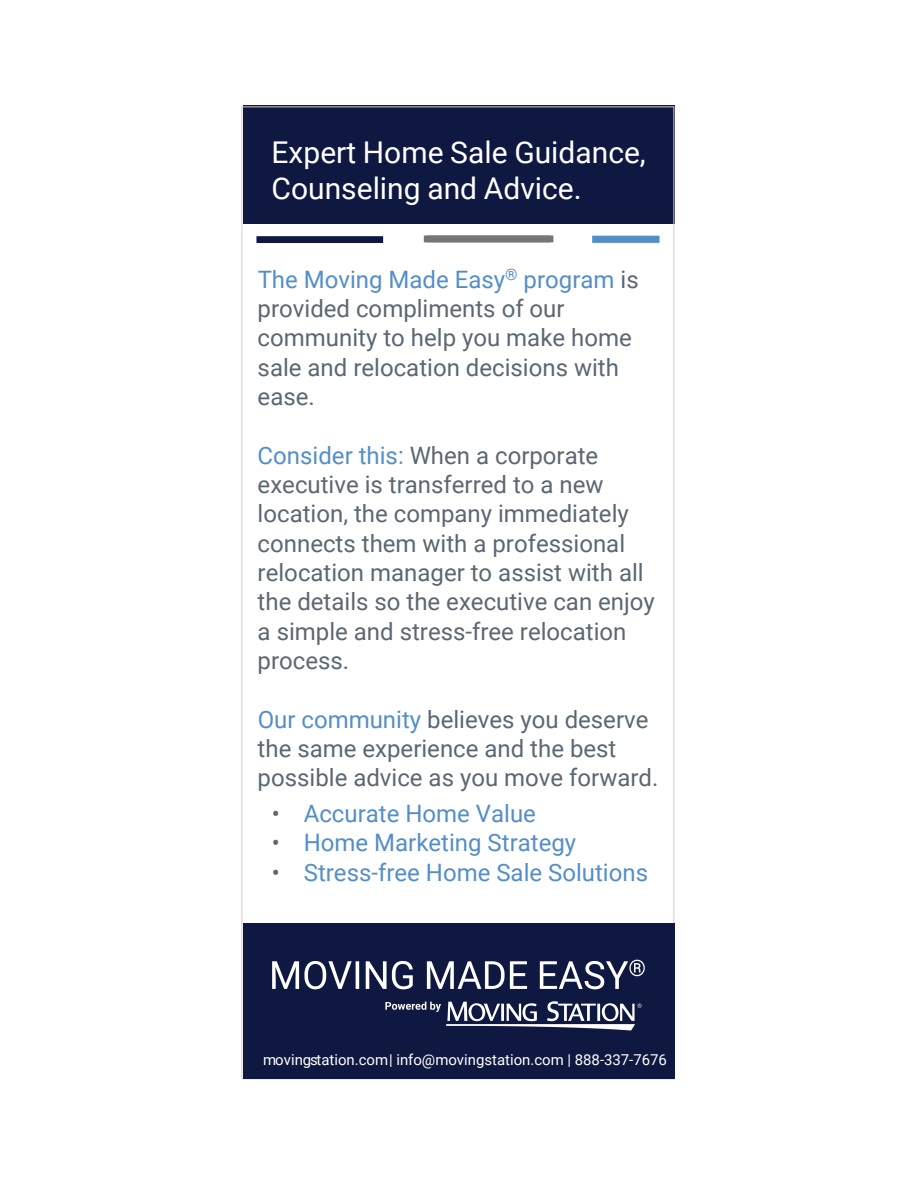
<style>
.page{position:relative;width:918px;height:1188px;background:#fff}
.page>*{position:absolute;margin:0;border:0;box-sizing:border-box;transform-origin:0 0}
.t1{font:30px/36.3px "Roboto";color:#fff}
.t2{font:24px/29.4px "Roboto";color:#5b6771}
.t3{font:24px "Roboto";color:#548ec8}
.t4{font:15px "Roboto";color:#fff}
.s1{color:#548ec8}
.s2{color:#5b6771}
</style>
<div class="page">
<div style="left:243px;top:106px;width:431px;height:118px;background:#0e1840"></div>
<div style="left:243px;top:923px;width:431px;height:156px;background:#0e1840"></div>
<div style="left:424px;top:236px;width:126px;height:6px;background:#767576"></div>
<div style="left:256px;top:236px;width:127px;height:7px;background:#0e1840;border:2px solid #0e1840"></div>
<img style="left:272px;top:959px;width:373px;height:72px">
<svg style="left:592px;top:236px;width:67px;height:7px"></svg>
<div style="left:427px;top:236px;width:126px;height:6px;background:#767576"></div>
<p class="t1" style="left:272px;top:133px;width:376px">Expert Home Sale Guidance,<br>Counseling and Advice.</p>
<p class="t2" style="left:258px;top:263px;width:383px"><span class="s1">The Moving Made Easy</span><sup>®</sup> <span class="s1">program</span> is provided compliments of our community to help you make home sale and relocation decisions with ease.</p>
<p class="t2" style="left:258px;top:439px;width:399px"><span class="s1">Consider this:</span> When a corporate executive is transferred to a new location, the company immediately connects them with a professional relocation manager to assist with all the details so the executive can enjoy a simple and stress-free relocation process.</p>
<p class="t2" style="left:258px;top:704px;width:402px"><span class="s1">Our community</span> believes you deserve the same experience and the best possible advice as you move forward.</p>
<p class="t3" style="left:272px;top:797px;width:266px"><span class="s2">•</span> Accurate Home Value</p>
<p class="t3" style="left:272px;top:826px;width:306px"><span class="s2">•</span> Home Marketing Strategy</p>
<p class="t3" style="left:272px;top:855px;width:378px"><span class="s2">•</span> Stress-free Home Sale Solutions</p>
<p class="t4" style="left:263px;top:1049px;width:405px">movingstation.com | info@movingstation.com | 888-337-7676</p>
</div>
